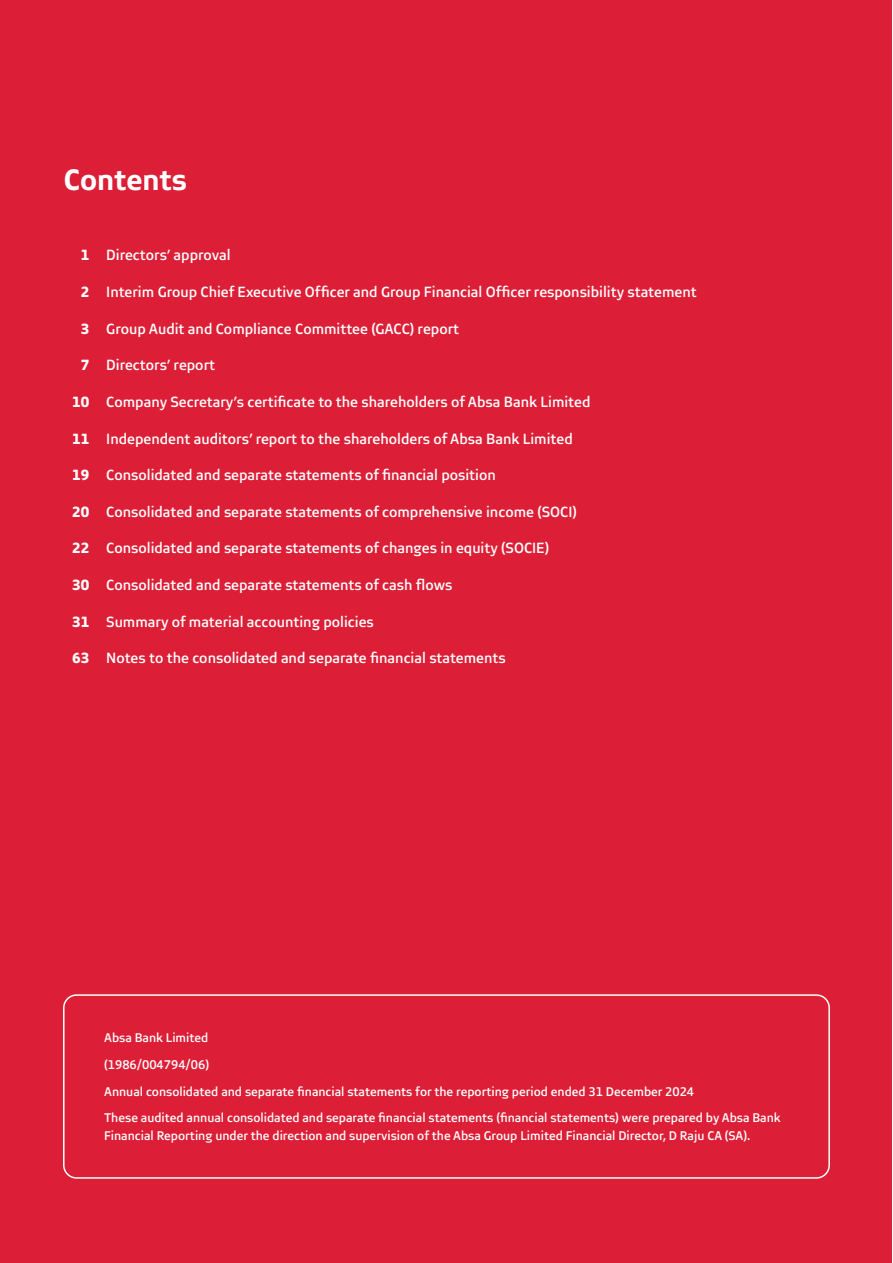
<style>
.page{position:relative;width:893px;height:1263px;background:#fff}
.page>*{position:absolute;margin:0;border:0;box-sizing:border-box;transform-origin:0 0}
.t1{font:700 30px "Brave Sans";color:#fff}
.t2{font:500 15px "Brave Sans";color:#fff}
.t3{font:500 12.75px/26.5px "Brave Sans";color:#fff}
.s1{font-weight:800}
</style>
<div class="page">
<div style="left:0;top:0;width:892px;height:1263px;background:#dc1e36"></div>
<div style="left:63px;top:994px;width:767px;height:185px;border:2px solid #fff;border-radius:13px"></div>
<h1 class="t1" style="left:64px;top:161px;width:125px">Contents</h1>
<p class="t2" style="left:81px;top:246px;width:151px"><span class="s1">1</span> Directors’ approval</p>
<p class="t2" style="left:81px;top:283px;width:617px"><span class="s1">2</span> Interim Group Chief Executive Officer and Group Financial Officer responsibility statement</p>
<p class="t2" style="left:81px;top:319px;width:380px"><span class="s1">3</span> Group Audit and Compliance Committee (GACC) report</p>
<p class="t2" style="left:81px;top:356px;width:136px"><span class="s1">7</span> Directors’ report</p>
<p class="t2" style="left:72px;top:393px;width:520px"><span class="s1">10</span> Company Secretary’s certificate to the shareholders of Absa Bank Limited</p>
<p class="t2" style="left:72px;top:429px;width:502px"><span class="s1">11</span> Independent auditors’ report to the shareholders of Absa Bank Limited</p>
<p class="t2" style="left:72px;top:466px;width:425px"><span class="s1">19</span> Consolidated and separate statements of financial position</p>
<p class="t2" style="left:72px;top:503px;width:506px"><span class="s1">20</span> Consolidated and separate statements of comprehensive income (SOCI)</p>
<p class="t2" style="left:72px;top:539px;width:478px"><span class="s1">22</span> Consolidated and separate statements of changes in equity (SOCIE)</p>
<p class="t2" style="left:72px;top:576px;width:382px"><span class="s1">30</span> Consolidated and separate statements of cash flows</p>
<p class="t2" style="left:72px;top:612px;width:303px"><span class="s1">31</span> Summary of material accounting policies</p>
<p class="t2" style="left:72px;top:649px;width:435px"><span class="s1">63</span> Notes to the consolidated and separate financial statements</p>
<p class="t3" style="left:104px;top:1024px;width:678px">Absa Bank Limited<br>(1986/004794/06)<br>Annual consolidated and separate financial statements for the reporting period ended 31 December 2024<br>These audited annual consolidated and separate financial statements (financial statements) were prepared by Absa Bank</p>
<p class="t3" style="left:104px;top:1122px;width:647px">Financial Reporting under the direction and supervision of the Absa Group Limited Financial Director, D Raju CA (SA).</p>
</div>
